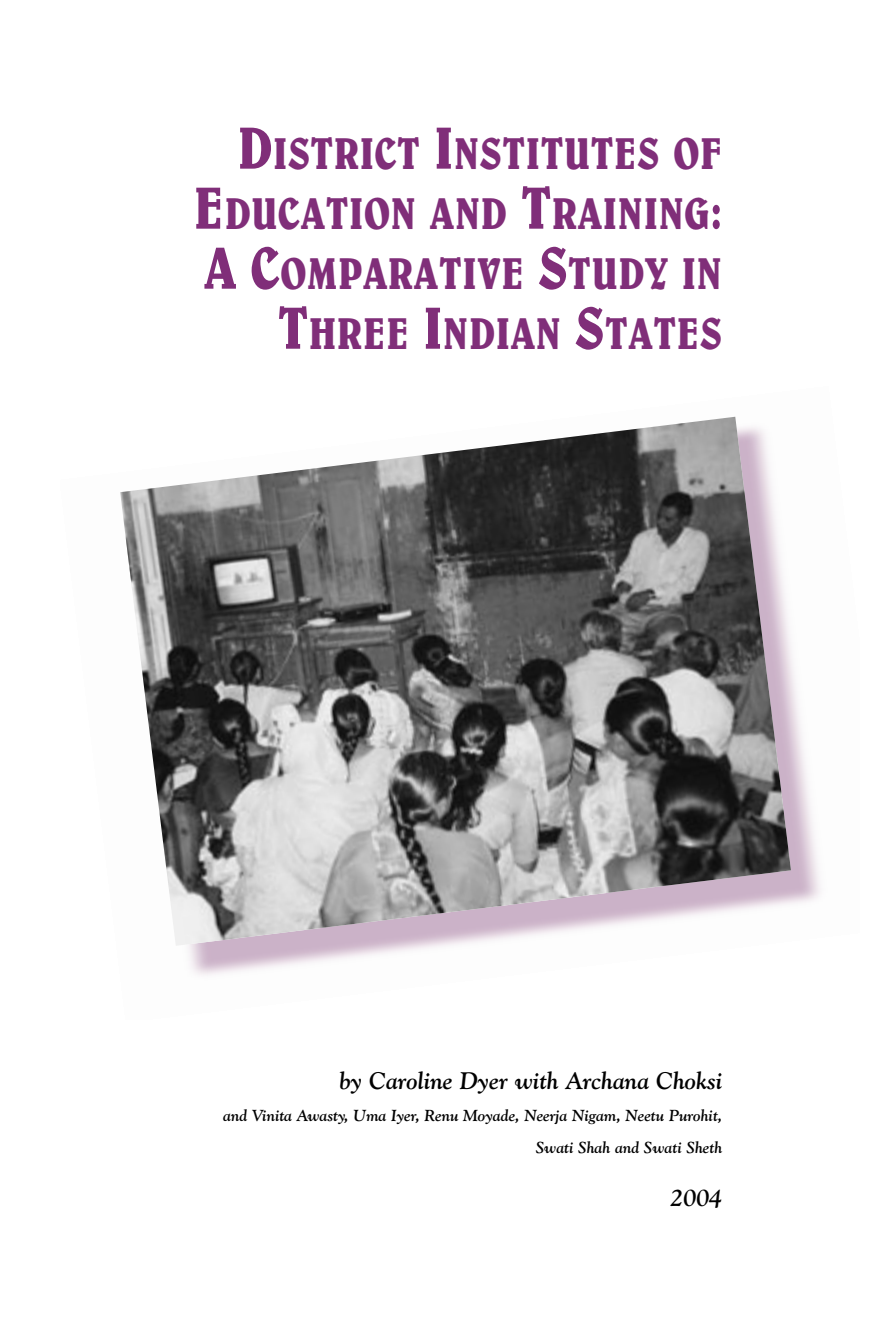
<style>
.page{position:relative;width:877px;height:1331px;background:#fff}
.page>*{position:absolute;margin:0;border:0;box-sizing:border-box;transform-origin:0 0}
.t1{font:condensed 45px/60px "Belwe";color:#802e79;text-align:right}
.t2{font:italic 700 24px "Goudy Old Style BT";color:#000}
.t3{font:italic 700 16px/32px "Goudy Old Style BT";color:#000;text-align:right}
.s1{font-size:60px}
</style>
<div class="page">
<svg style="left:120px;top:416px;width:701px;height:559px"></svg>
<h1 class="t1" style="left:193px;top:126px;width:530px"><span class="s1">D</span>ISTRICT <span class="s1">I</span>NSTITUTES OF<br><span class="s1">E</span>DUCATION AND <span class="s1">T</span>RAINING<span class="s1">:<br>A C</span>OMPARATIVE <span class="s1">S</span>TUDY IN<br><span class="s1">T</span>HREE <span class="s1">I</span>NDIAN <span class="s1">S</span>TATES</h1>
<h2 class="t2" style="left:340px;top:1071px;width:384px">by Caroline Dyer with Archana Choksi</h2>
<p class="t3" style="left:223px;top:1100px;width:500px">and Vinita Awasty, Uma Iyer, Renu Moyade, Neerja Nigam, Neetu Purohit,<br>Swati Shah and Swati Sheth</p>
<h2 class="t2" style="left:670px;top:1189px;width:53px">2004</h2>
</div>
